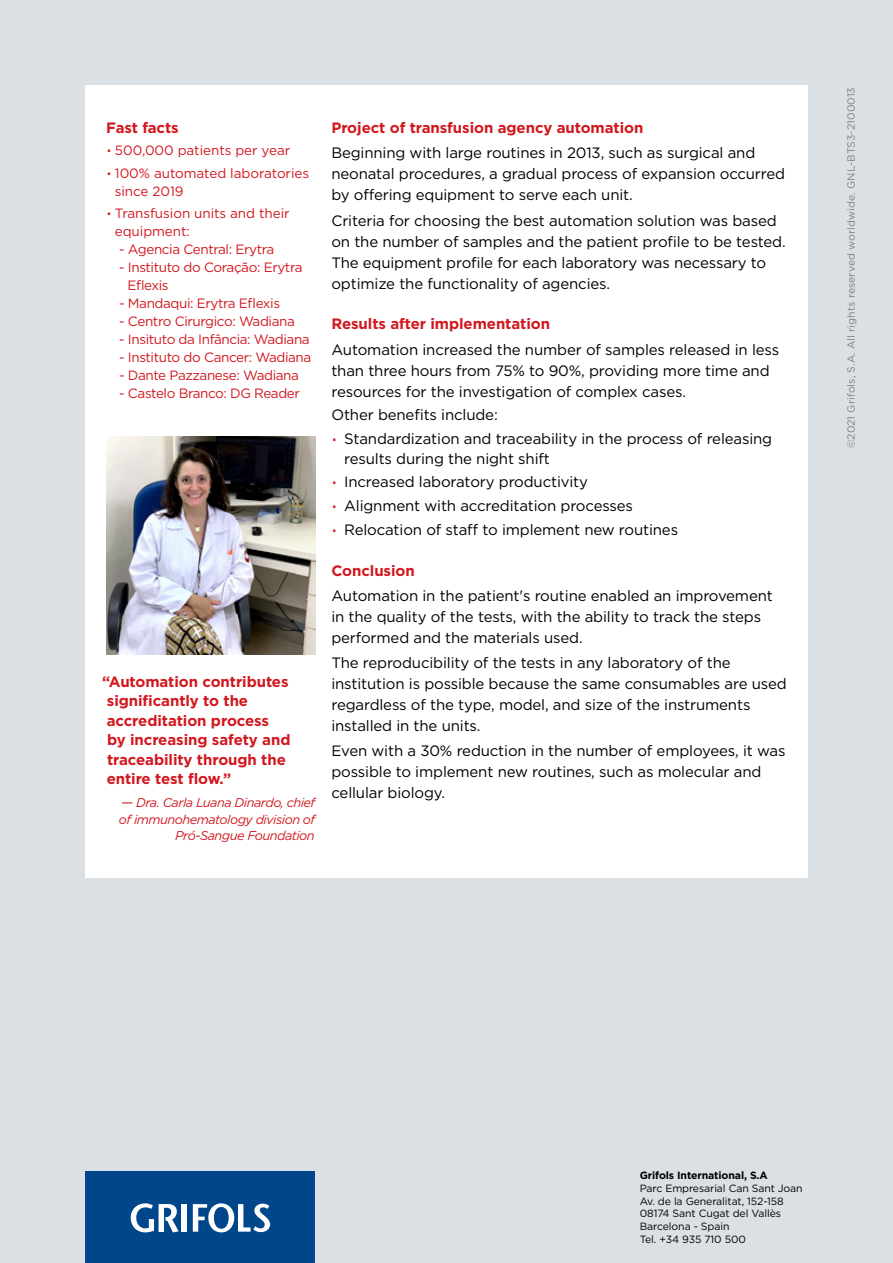
<style>
.page{position:relative;width:893px;height:1263px;background:#dbe0e4}
.page>*{position:absolute;margin:0;border:0;box-sizing:border-box;transform-origin:0 0}
.t1{font:15px/21px "Gotham";letter-spacing:-.01em;color:#000}
.t2{font:700 15px/19.5px "Gotham";letter-spacing:-.005em;color:#d2181f}
.t3{font:13.5px/18px "Gotham";letter-spacing:-.03em;color:#d2181f}
.t4{font:13.5px/22.2px "Gotham";letter-spacing:-.005em;color:#d2181f}
.t5{font:italic 12.75px/16.5px "Gotham";letter-spacing:-.04em;color:#d2181f;text-align:right}
.t6{font:10.5px/12.8px "Gotham";letter-spacing:-.01em;color:#000}
.t7{font:10.5px "Gotham";letter-spacing:.005em;color:#808285}
.t8{font:700 10.5px "Gotham";letter-spacing:-.01em;color:#000}
.s1{font-size:24px}
.s2{font-size:13.5px}
.s3{font-size:24px;color:#d2181f}
</style>
<div class="page">
<div style="left:85px;top:85px;width:723px;height:792px;background:#fff"></div>
<div style="left:86px;top:1172px;width:229px;height:91px;background:#00468b"></div>
<svg style="left:131px;top:1203px;width:48px;height:29px"></svg>
<div style="left:182px;top:1204px;width:5px;height:27px;background:#fff"></div>
<svg style="left:193px;top:1203px;width:77px;height:29px"></svg>
<img style="left:106px;top:436px;width:209px;height:219px">
<p class="t2" style="left:106px;top:118px;width:74px">Fast facts</p>
<p class="t4" style="left:106px;top:139px;width:204px"><span class="s1">·</span> 500,000 patients per year<br><span class="s1">·</span> 100% automated laboratories</p>
<p class="t4" style="left:106px;top:179px;width:185px;text-indent:9px">since 2019<br><span class="s1">·</span> Transfusion units and their</p>
<p class="t4" style="left:115px;top:220px;width:77px">equipment:</p>
<p class="t3" style="left:119px;top:240px;width:157px">- Agencia Central: Erytra</p>
<p class="t3" style="left:128px;top:258px;width:177px;text-indent:-9px">- Instituto do Coração: Erytra<br>Eflexis</p>
<p class="t3" style="left:119px;top:294px;width:163px">- Mandaqui: Erytra Eflexis</p>
<p class="t3" style="left:119px;top:312px;width:177px">- Centro Cirurgico: Wadiana</p>
<p class="t3" style="left:119px;top:330px;width:192px">- Insituto da Infância: Wadiana</p>
<p class="t3" style="left:119px;top:348px;width:194px">- Instituto do Cancer: Wadiana</p>
<p class="t3" style="left:119px;top:366px;width:181px">- Dante Pazzanese: Wadiana</p>
<p class="t3" style="left:119px;top:384px;width:182px">- Castelo Branco: DG Reader</p>
<p class="t2" style="left:107px;top:671px;width:185px;text-indent:-5px">“Automation contributes significantly to the accreditation process by increasing safety and traceability through the entire test flow.”</p>
<p class="t5" style="left:119px;top:794px;width:198px"><span class="s2">—</span> Dra. Carla Luana Dinardo, chief of immunohematology division of<br>Pró-Sangue Foundation</p>
<p class="t2" style="left:331px;top:118px;width:313px">Project of transfusion agency automation</p>
<p class="t1" style="left:331px;top:142px;width:455px">Beginning with large routines in 2013, such as surgical and neonatal procedures, a gradual process of expansion occurred by offering equipment to serve each unit.</p>
<p class="t1" style="left:331px;top:209px;width:456px">Criteria for choosing the best automation solution was based on the number of samples and the patient profile to be tested.<br>The equipment profile for each laboratory was necessary to optimize the functionality of agencies.</p>
<p class="t2" style="left:331px;top:314px;width:220px">Results after implementation</p>
<p class="t1" style="left:331px;top:338px;width:449px">Automation increased the number of samples released in less than three hours from 75% to 90%, providing more time and resources for the investigation of complex cases.</p>
<p class="t1" style="left:331px;top:403px;width:442px;line-height:23.9px">Other benefits include:<br><span class="s3">·</span> Standardization and traceability in the process of releasing</p>
<p class="t1" style="left:331px;top:446px;width:348px;line-height:23.7px;text-indent:13px">results during the night shift<br><span class="s3">·</span> Increased laboratory productivity<br><span class="s3">·</span> Alignment with accreditation processes<br><span class="s3">·</span> Relocation of staff to implement new routines</p>
<p class="t2" style="left:331px;top:560px;width:85px">Conclusion</p>
<p class="t1" style="left:331px;top:585px;width:443px">Automation in the patient's routine enabled an improvement in the quality of the tests, with the ability to track the steps performed and the materials used.</p>
<p class="t1" style="left:331px;top:652px;width:457px">The reproducibility of the tests in any laboratory of the institution is possible because the same consumables are used regardless of the type, model, and size of the instruments installed in the units.</p>
<p class="t1" style="left:331px;top:740px;width:456px">Even with a 30% reduction in the number of employees, it was possible to implement new routines, such as molecular and cellular biology.</p>
<p class="t7" style="left:844px;top:448px;width:363px;rotate:-90deg">©2021 Grifols, S.A. All rights reserved worldwide. GNL-BTS3-2100013</p>
<p class="t8" style="left:640px;top:1168px;width:130px">Grifols International, S.A</p>
<p class="t6" style="left:640px;top:1182px;width:164px">Parc Empresarial Can Sant Joan<br>Av. de la Generalitat, 152-158<br>08174 Sant Cugat del Vallès<br>Barcelona - Spain<br>Tel. +34 935 710 500</p>
</div>
